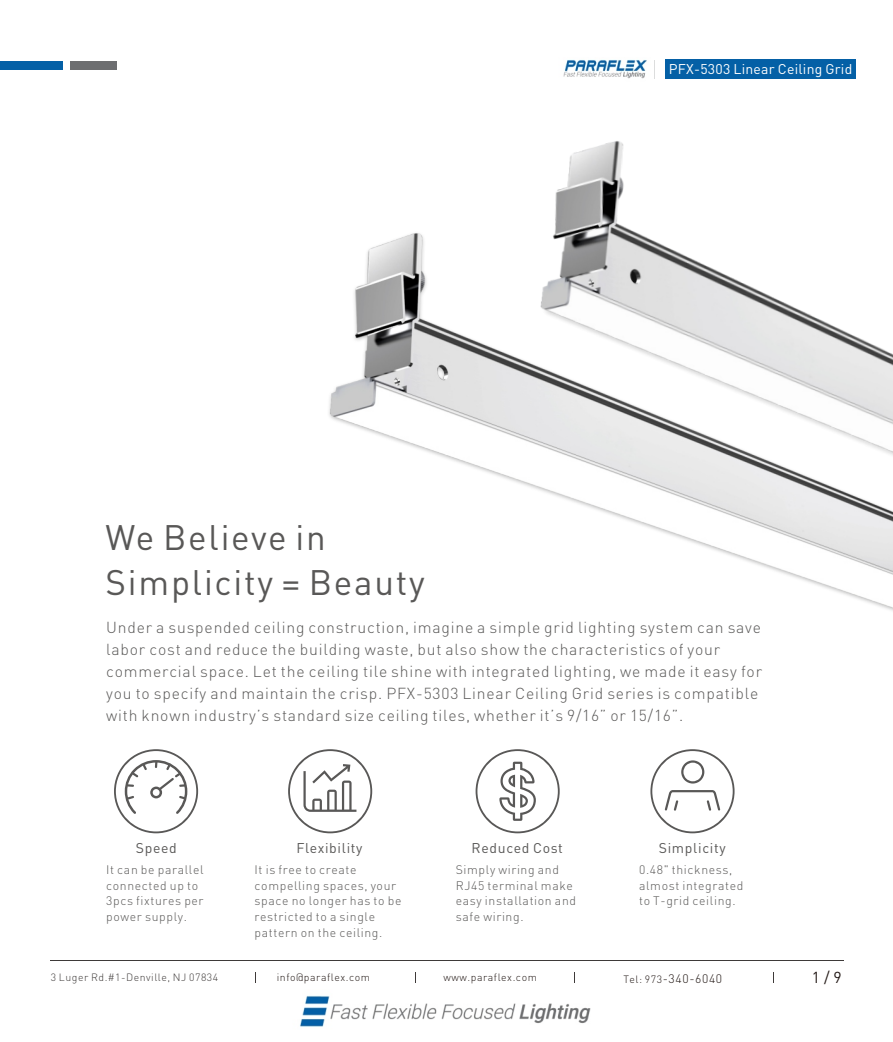
<style>
.page{position:relative;width:893px;height:1042px;background:#fff}
.page>*{position:absolute;margin:0;border:0;box-sizing:border-box;transform-origin:0 0}
.t1{font:35px/44.8px "DINOT";letter-spacing:.05em;color:#595857}
.t2{font:300 15.75px/21.9px "DINOT";letter-spacing:.05em;color:#595857}
.t3{font:15.75px "DINOT";color:#231916}
.t4{font:14px "DINOT";letter-spacing:.05em;color:#595857}
.t5{font:14px "DINOT";letter-spacing:.02em;color:#fff}
.t6{font:300 12.25px/15.6px "DINOT";letter-spacing:.05em;color:#595857}
.t7{font:300 12.25px "DINOT";letter-spacing:.05em;color:#231916}
.t8{font:300 10.5px "DINOT";letter-spacing:.05em;color:#231916}
.t9{font:300 10.5px "DINOT";letter-spacing:.05em;color:#3f3b3a}
.s1{font-size:10.5px}
</style>
<div class="page">
<img style="left:329px;top:233px;width:140px;height:233px">
<img style="left:469px;top:141px;width:424px;height:470px">
<svg style="left:288px;top:749px;width:84px;height:84px"></svg>
<svg style="left:476px;top:749px;width:84px;height:84px"></svg>
<svg style="left:114px;top:749px;width:84px;height:84px"></svg>
<svg style="left:650px;top:749px;width:84px;height:84px"></svg>
<div style="left:71px;top:61px;width:46px;height:9px;background:#6d6e70"></div>
<div style="left:0;top:61px;width:62px;height:9px;background:#0460a6"></div>
<div style="left:665px;top:60px;width:191px;height:19px;background:#0460a6"></div>
<svg style="left:654px;top:60px;width:1px;height:19px"></svg>
<img style="left:563px;top:59px;width:84px;height:20px">
<hr style="left:50px;top:960px;width:793px;height:1px;background:#3e3a39">
<img style="left:300px;top:995px;width:291px;height:32px">
<p class="t5" style="left:669px;top:63px;width:185px">PFX-5303 Linear Ceiling Grid</p>
<h1 class="t1" style="left:106px;top:518px;width:321px">We Believe in<br>Simplicity = Beauty</h1>
<p class="t2" style="left:106px;top:618px;width:657px">Under a suspended ceiling construction, imagine a simple grid lighting system can save labor cost and reduce the building waste, but also show the characteristics of your commercial space. Let the ceiling tile shine with integrated lighting, we made it easy for you to specify and maintain the crisp. PFX-5303 Linear Ceiling Grid series is compatible with known industry’s standard size ceiling tiles, whether it’s 9/16” or 15/16”.</p>
<p class="t4" style="left:136px;top:842px;width:43px">Speed</p>
<p class="t4" style="left:296px;top:842px;width:68px">Flexibility</p>
<p class="t4" style="left:472px;top:842px;width:93px">Reduced Cost</p>
<p class="t6" style="left:106px;top:863px;width:99px">It can be parallel connected up to<br>3pcs fixtures per power supply.</p>
<p class="t6" style="left:255px;top:863px;width:148px">It is free to create compelling spaces, your space no longer has to be restricted to a single pattern on the ceiling.</p>
<p class="t6" style="left:456px;top:863px;width:122px">Simply wiring and<br>RJ45 terminal make easy installation and safe wiring.</p>
<p class="t4" style="left:659px;top:842px;width:68px">Simplicity</p>
<p class="t6" style="left:639px;top:863px;width:106px">0.48" thickness, almost integrated to T-grid ceiling.</p>
<p class="t9" style="left:51px;top:973px;width:169px">3 Luger Rd.#1-Denville, NJ 07834</p>
<p class="t8" style="left:277px;top:973px;width:95px">info@paraflex.com</p>
<p class="t8" style="left:444px;top:973px;width:95px">www.paraflex.com</p>
<p class="t7" style="left:623px;top:973px;width:100px"><span class="s1">Tel: 973</span>-340-6040</p>
<p class="t3" style="left:812px;top:971px;width:31px">1 / 9</p>
</div>
